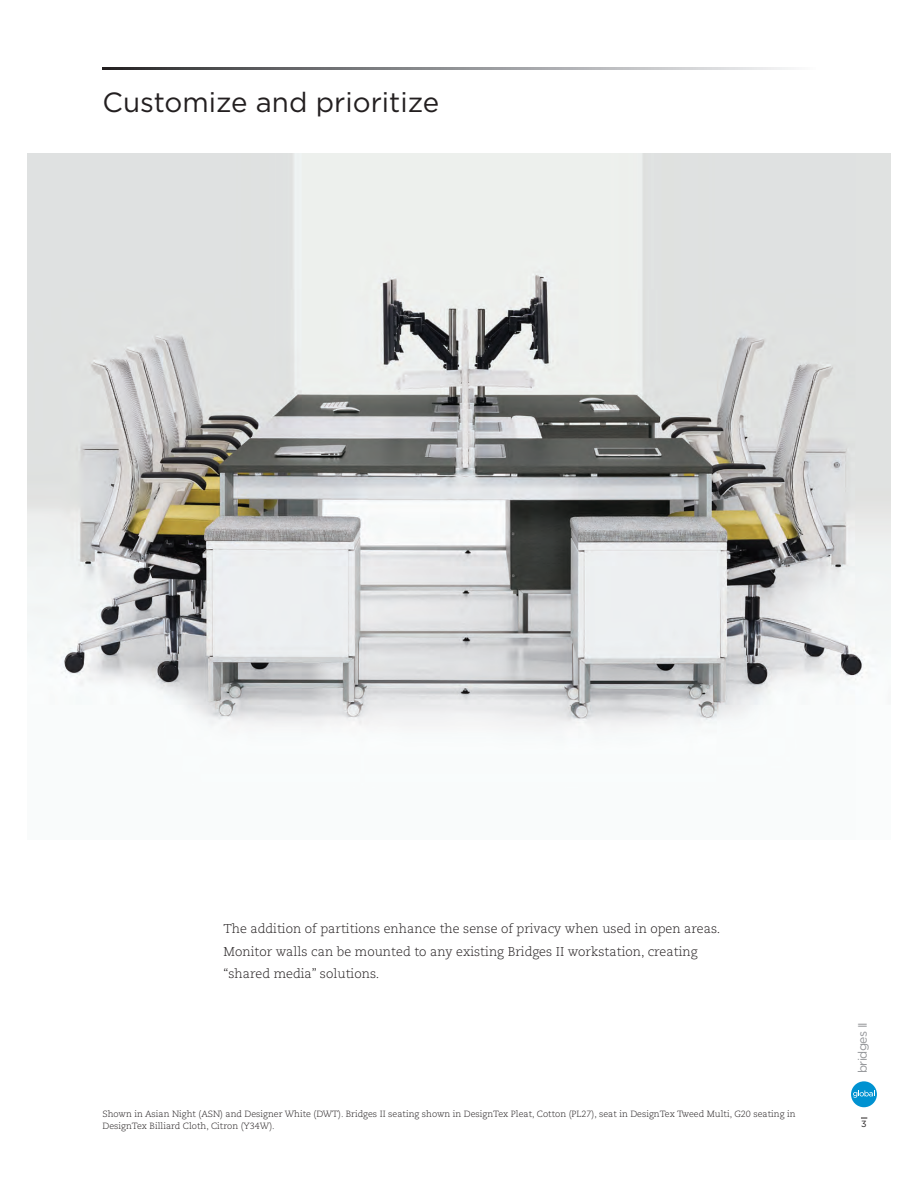
<style>
.page{position:relative;width:918px;height:1188px;background:#fff}
.page>*{position:absolute;margin:0;border:0;box-sizing:border-box;transform-origin:0 0}
.t1{font:27.75px "Gotham";color:#231f20}
.New_bullet{font:300 12.75px/22.5px "Caecilia LT Std";color:#231f20}
.t2{font:12.3px "Gotham";letter-spacing:-.05em;color:#939598}
.t3{font:300 9px/12px "Caecilia LT Std";color:#231f20}
.t4{font:9px "Gotham";color:#231f20}
</style>
<div class="page">
<svg style="left:103px;top:68px;width:688px;height:1px"></svg>
<div style="left:851px;top:1081px;width:26px;height:26px;background:#0092d1;border-radius:50%"></div>
<svg style="left:853px;top:1090px;width:22px;height:8px"></svg>
<img style="left:27px;top:153px;width:864px;height:580px">
<p class="t1" style="left:103px;top:85px;width:338px">Customize and prioritize</p>
<p class="New_bullet" style="left:224px;top:918px;width:498px">The addition of partitions enhance the sense of privacy when used in open areas.<br>Monitor walls can be mounted to any existing Bridges II workstation, creating “shared media” solutions.</p>
<p class="t3" style="left:103px;top:1108px;width:694px">Shown in Asian Night (ASN) and Designer White (DWT). Bridges II seating shown in DesignTex Pleat, Cotton (PL27), seat in DesignTex Tweed Multi, G20 seating in<br>DesignTex Billiard Cloth, Citron (Y34W).</p>
<p class="t2" style="left:854px;top:1073px;width:53px;rotate:-90deg">bridges II</p>
<p class="t4" style="left:861px;top:1119px;width:7px">3</p>
</div>
